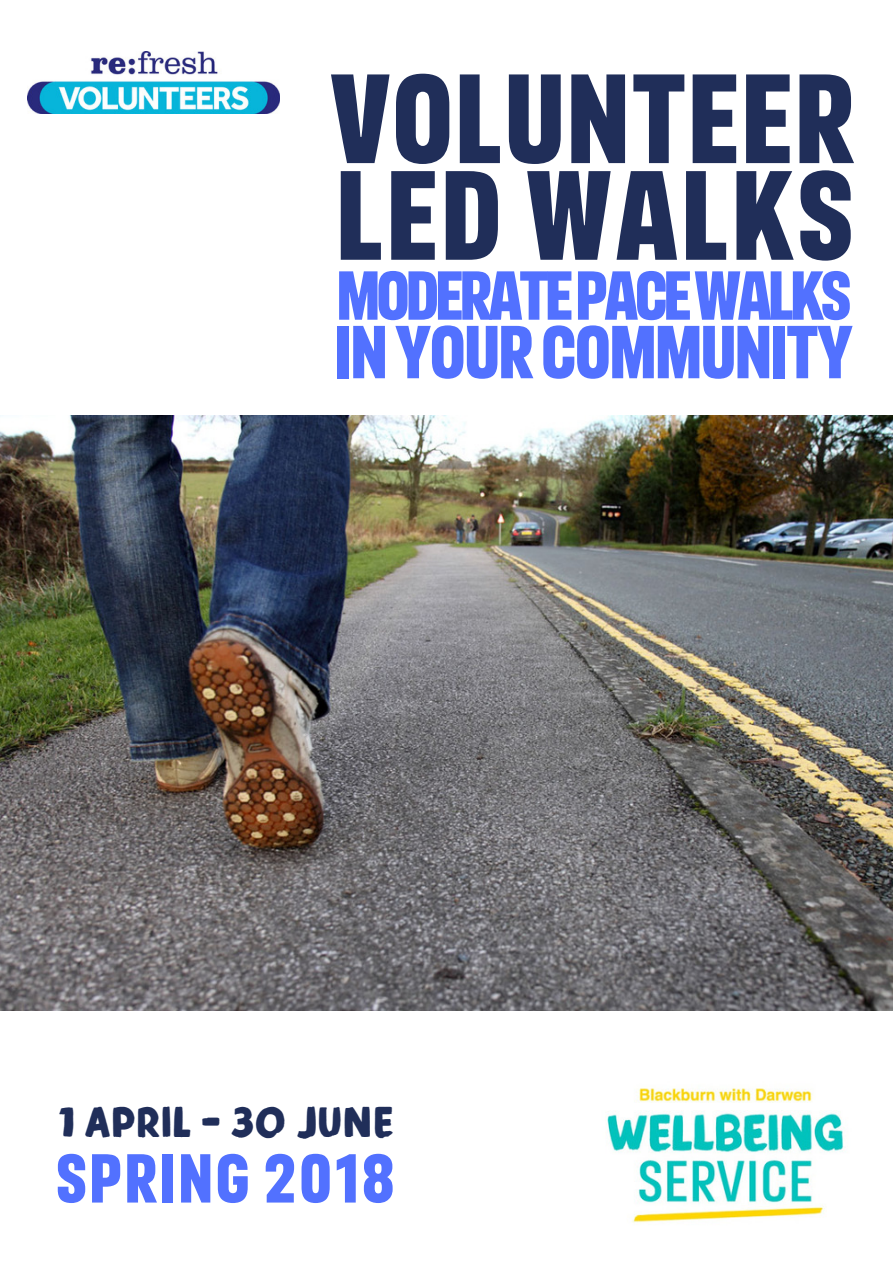
<style>
.page{position:relative;width:893px;height:1263px;background:#fff}
.page>*{position:absolute;margin:0;border:0;box-sizing:border-box;transform-origin:0 0}
.t1{font:700 109.35px "ONEYOUSANS";letter-spacing:.01em;color:#202e59}
.t2{font:700 64.5px "ONEYOUSANS";letter-spacing:-.03em;color:#5271ff}
.t3{font:700 59.55px "ONEYOUSANS";letter-spacing:-.07em;color:#5271ff}
.t4{font:700 59.55px "ONEYOUSANS";letter-spacing:.04em;color:#5271ff}
.t5{font:700 36.45px "ONEYOUSCRIPT";letter-spacing:.04em;color:#202e59}
</style>
<div class="page">
<img style="left:0;top:415px;width:893px;height:595px">
<img style="left:27px;top:52px;width:252px;height:62px">
<img style="left:607px;top:1088px;width:238px;height:135px">
<p class="t1" style="left:330px;top:73px;width:526px">VOLUNTEER</p>
<p class="t1" style="left:336px;top:170px;width:519px">LED WALKS</p>
<p class="t3" style="left:336px;top:271px;width:517px">MODERATEPACEWALKS</p>
<p class="t2" style="left:335px;top:325px;width:520px">INYOURCOMMUNITY</p>
<p class="t5" style="left:59px;top:1107px;width:336px">1 APRIL - 30 JUNE</p>
<p class="t4" style="left:56px;top:1154px;width:340px">SPRING 2018</p>
</div>
